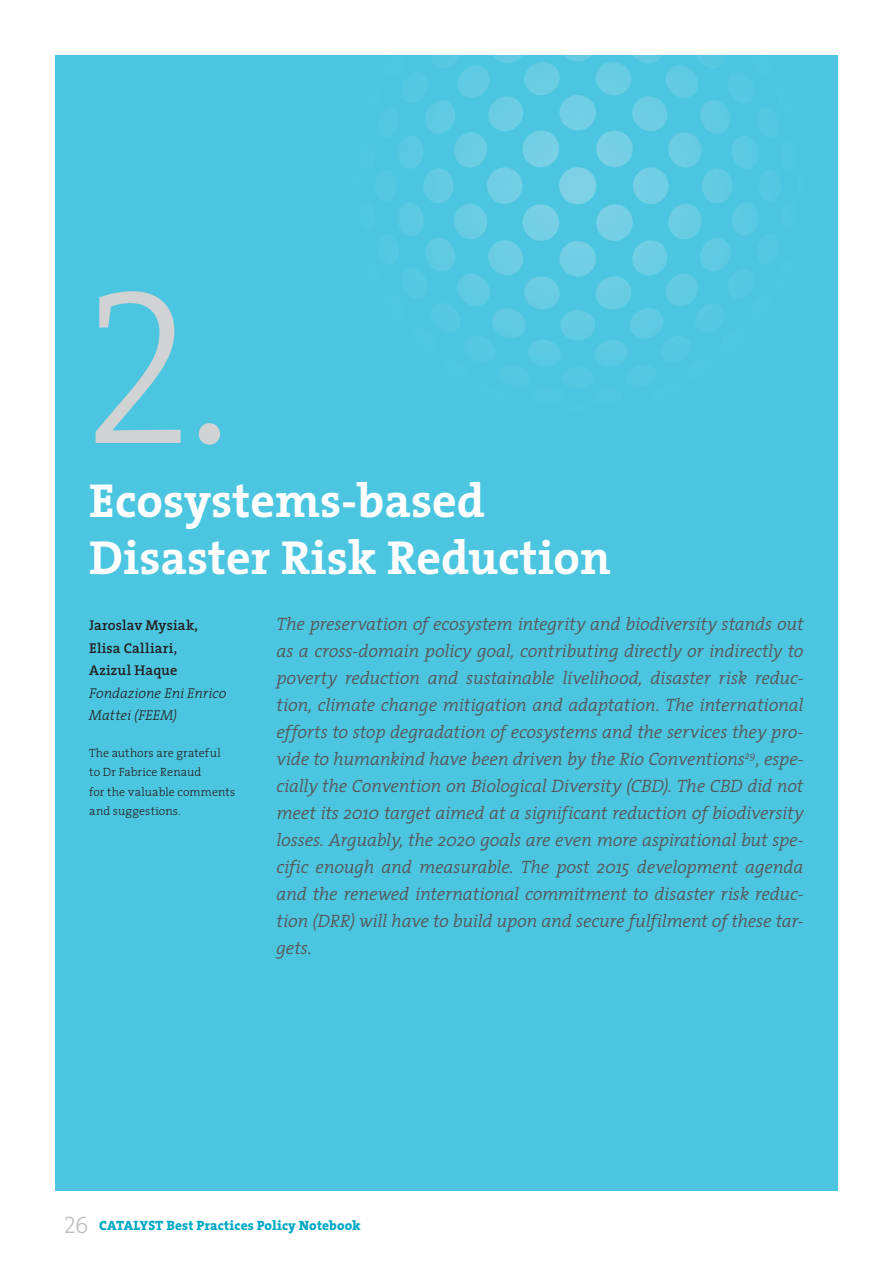
<style>
.page{position:relative;width:893px;height:1263px;background:#fff}
.page>*{position:absolute;margin:0;border:0;box-sizing:border-box;transform-origin:0 0}
.t1{font:222px "The Serif Light Caps";color:#d1d2d4}
.TITOLO{font:700 48px/57px "The Serif";color:#fff}
.APERTURA{font:italic 300 18px/27px "The Serif";letter-spacing:-.015em;color:#57585a;text-align:justify}
.Autore{font:600 14.25px "The Serif";letter-spacing:.01em;color:#231f20}
.Istituto{font:italic 300 14.25px/22.5px "The Serif";letter-spacing:-.005em;color:#231f20}
.t2{font:800 13.5px "The Serif";letter-spacing:.01em;color:#00a8c4}
.Istituto-2{font:300 12px/19.5px "The Serif";letter-spacing:.01em;color:#231f20}
.s1{font-family:"The Serif Light Caps";font-weight:400;font-size:24px;color:#bcbdc0}
</style>
<div class="page">
<div style="left:55px;top:55px;width:783px;height:1136px;background:#4cc6e0"></div>
<svg style="left:404px;top:55px;width:347px;height:84px"></svg>
<p class="t1" style="left:80px;top:184px;width:154px">2.</p>
<p class="TITOLO" style="left:89px;top:471px;width:523px">Ecosystems-based<br>Disaster Risk Reduction</p>
<p class="Autore" style="left:89px;top:613px;width:110px">Jaroslav Mysiak,</p>
<p class="Autore" style="left:89px;top:636px;width:89px">Elisa Calliari,</p>
<p class="Autore" style="left:89px;top:658px;width:90px">Azizul Haque</p>
<p class="Istituto" style="left:89px;top:681px;width:139px">Fondazione Eni Enrico<br>Mattei (FEEM)</p>
<p class="Istituto-2" style="left:89px;top:743px;width:148px">The authors are grateful<br>to Dr Fabrice Renaud<br>for the valuable comments and suggestions.</p>
<p class="APERTURA" style="left:276px;top:610px;width:529px">The preservation of ecosystem integrity and biodiversity stands out as a cross-domain policy goal, contributing directly or indirectly to poverty reduction and sustainable livelihood, disaster risk reduc&shy;tion, climate change mitigation and adaptation. The international efforts to stop degradation of ecosystems and the services they pro&shy;vide to humankind have been driven by the Rio Conventions<sup>29</sup>, espe&shy;cially the Convention on Biological Diversity (CBD). The CBD did not meet its 2010 target aimed at a significant reduction of biodiversity losses. Arguably, the 2020 goals are even more aspirational but spe&shy;cific enough and measurable. The post 2015 development agenda and the renewed international commitment to disaster risk reduc&shy;tion (DRR) will have to build upon and secure fulfilment of these tar&shy;gets.</p>
<p class="t2" style="left:64px;top:1214px;width:299px"><span class="s1">26</span> CATALYST Best Practices Policy Notebook</p>
</div>
